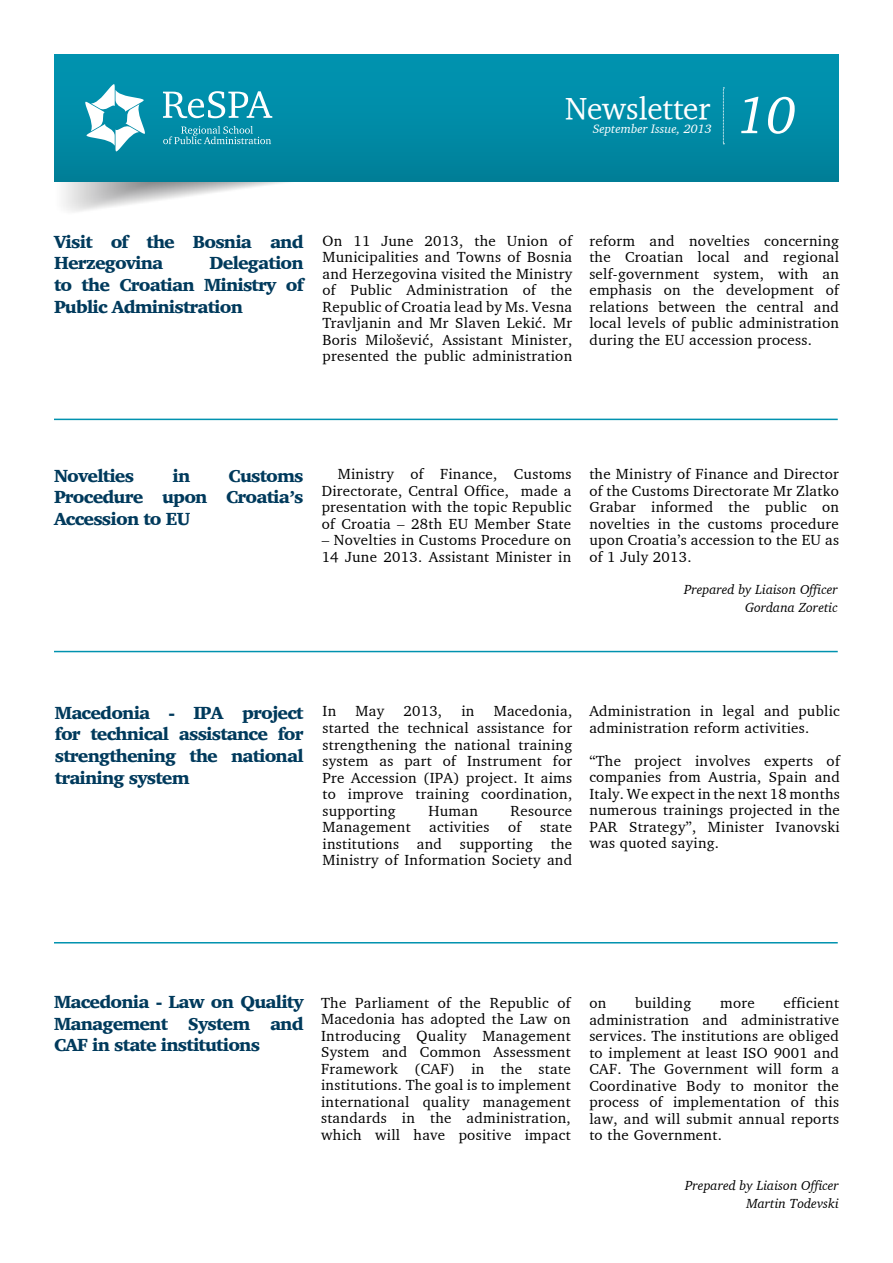
<style>
.page{position:relative;width:893px;height:1263px;background:#fff}
.page>*{position:absolute;margin:0;border:0;box-sizing:border-box;transform-origin:0 0}
.t1{font:italic 53.25px "Charter BT";color:#fff}
.t2{font:31.2px "Charter OSITCTT";color:#fff}
.t3{font:900 18px/21.6px "Charter BT";letter-spacing:-.045em;color:#003a5c;text-align:justify}
.t4{font:15px/16.5px "Charter BT";letter-spacing:.02em;color:#000;text-align:justify}
.t5{font:italic 13.5px/18px "Charter BT";color:#000;text-align:right}
.t6{font:italic 12.6px "Charter BT";color:#fff}
</style>
<div class="page">
<div style="left:54px;top:54px;width:785px;height:128px;background:linear-gradient(to bottom,#0096b3,#00809a)"></div>
<svg style="left:723px;top:88px;width:1px;height:56px"></svg>
<svg style="left:85px;top:84px;width:60px;height:68px"></svg>
<svg style="left:163px;top:91px;width:109px;height:27px"></svg>
<svg style="left:163px;top:126px;width:108px;height:18px"></svg>
<hr style="left:54px;top:419px;width:784px;height:1px;background:#0092af">
<hr style="left:54px;top:942px;width:784px;height:1px;background:#0092af">
<hr style="left:54px;top:651px;width:784px;height:1px;background:#0092af">
<h2 class="t2" style="left:565px;top:89px;width:147px">Newsletter</h2>
<p class="t6" style="left:593px;top:121px;width:120px">September Issue, 2013</p>
<h1 class="t1" style="left:737px;top:81px;width:61px">10</h1>
<p class="t3" style="left:54px;top:230px;width:251px">Visit of the Bosnia and<br>Herzegovina</p>
<p class="t3" style="left:54px;top:252px;width:251px;text-indent:156px">Delegation to the Croatian Ministry of Public Administration</p>
<p class="t4" style="left:322px;top:232px;width:251px">On 11 June 2013, the Union of Municipalities and Towns of Bosnia and Herzegovina visited the Ministry of Public Administration of the Republic of Croatia lead by Ms. Vesna Travljanin and Mr Slaven Lekić. Mr Boris Milošević, Assistant Minister, presented the public administration</p>
<p class="t4" style="left:589px;top:232px;width:251px">reform and novelties concerning the Croatian local and regional self-government system, with an emphasis on the development of relations between the central and local levels of public administration during the EU accession process.</p>
<p class="t3" style="left:54px;top:464px;width:82px">Novelties</p>
<p class="t3" style="left:172px;top:464px;width:19px">in</p>
<p class="t3" style="left:54px;top:464px;width:251px;text-indent:174px">Customs Procedure upon Croatia’s Accession to EU</p>
<p class="t4" style="left:322px;top:466px;width:251px;text-indent:16px">Ministry of Finance, Customs Directorate, Central Office, made a presentation with the topic Republic of Croatia – 28th EU Member State</p>
<p class="t4" style="left:322px;top:532px;width:251px">– Novelties in Customs Procedure on<br>14 June 2013. Assistant Minister in</p>
<p class="t4" style="left:589px;top:466px;width:251px">the Ministry of Finance and Director of the Customs Directorate Mr Zlatko Grabar informed the public on novelties in the customs procedure upon Croatia’s accession to the EU as of 1 July 2013.</p>
<p class="t5" style="left:684px;top:579px;width:155px">Prepared by Liaison Officer<br>Gordana Zoretic</p>
<p class="t4" style="left:322px;top:703px;width:251px;text-indent:171px">Macedonia, started the technical assistance for strengthening the national training system as part of Instrument for Pre Accession (IPA) project. It aims to improve training coordination, supporting</p>
<p class="t3" style="left:55px;top:701px;width:250px">Macedonia - IPA project for technical assistance for strengthening the national training system</p>
<p class="t4" style="left:322px;top:703px;width:15px">In</p>
<p class="t4" style="left:355px;top:703px;width:30px">May</p>
<p class="t4" style="left:403px;top:703px;width:40px">2013,</p>
<p class="t4" style="left:461px;top:703px;width:15px">in</p>
<p class="t4" style="left:322px;top:802px;width:251px;text-indent:188px">Resource Management activities of state institutions and supporting the Ministry of Information Society and</p>
<p class="t4" style="left:428px;top:802px;width:51px">Human</p>
<p class="t4" style="left:589px;top:703px;width:252px">Administration in legal and public administration reform activities.</p>
<p class="t4" style="left:589px;top:752px;width:252px">“The project involves experts of companies from Austria, Spain and Italy. We expect in the next 18 months numerous trainings projected in the PAR Strategy”, Minister Ivanovski was quoted saying.</p>
<p class="t3" style="left:54px;top:991px;width:251px">Macedonia - Law on Quality Management System and CAF in state institutions</p>
<p class="t4" style="left:321px;top:994px;width:251px">The Parliament of the Republic of Macedonia has adopted the Law on Introducing Quality Management System and Common Assessment Framework (CAF) in the state institutions. The goal is to implement international quality management standards in the administration, which will have positive impact</p>
<p class="t4" style="left:589px;top:994px;width:18px">on</p>
<p class="t4" style="left:635px;top:994px;width:58px">building</p>
<p class="t4" style="left:720px;top:994px;width:36px">more</p>
<p class="t4" style="left:589px;top:994px;width:251px;text-indent:194px">efficient administration and administrative services. The institutions are obliged to implement at least ISO 9001 and CAF. The Government will form a Coordinative Body to monitor the process of implementation of this law, and will submit annual reports to the Government.</p>
<p class="t5" style="left:685px;top:1176px;width:155px">Prepared by Liaison Officer<br>Martin Todevski</p>
</div>
